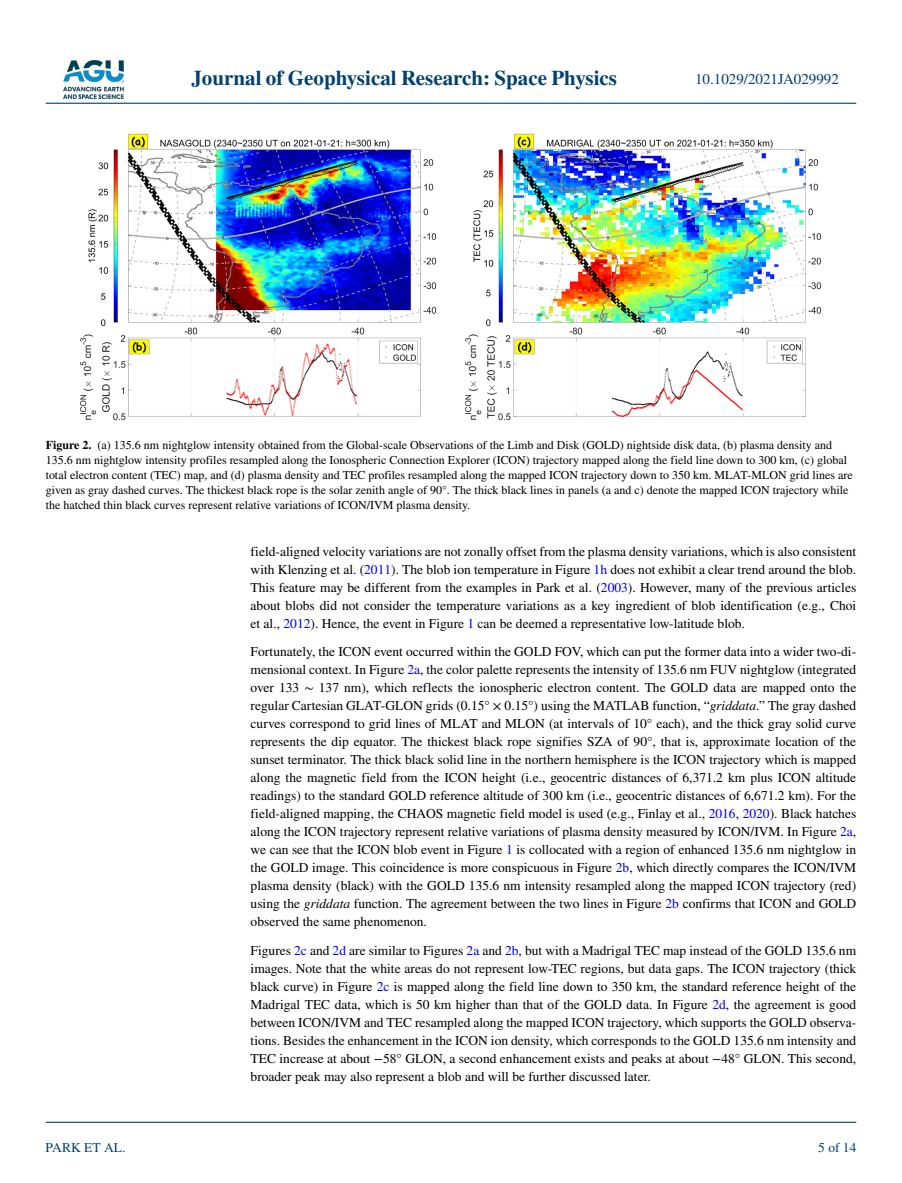
<style>
.page{position:relative;width:902px;height:1183px;background:#fff}
.page>*{position:absolute;margin:0;border:0;box-sizing:border-box;transform-origin:0 0}
.t1{font:700 21px "STIX";color:#004174}
.t2{font:15px "STIX";color:#004174}
.t3{font:13.5px/18px "STIX";color:#000;text-align:justify}
.t4{font:13.5px "STIX";color:#004174}
.t5{font:12px/15px "STIX";color:#000}
.s1{font-weight:700}
.s2{color:#00f}
.s3{font-style:italic}
</style>
<div class="page">
<img style="left:63px;top:60px;width:60px;height:39px">
<hr style="left:46px;top:103px;width:810px;height:1px;background:#004174">
<hr style="left:46px;top:1121px;width:810px;height:1px;background:#004174">
<img style="left:80px;top:134px;width:741px;height:286px">
<h1 class="t1" style="left:191px;top:66px;width:427px">Journal of Geophysical Research: Space Physics</h1>
<p class="t2" style="left:695px;top:69px;width:145px">10.1029/2021JA029992</p>
<p class="t5" style="left:46px;top:438px;width:808px"><span class="s1">Figure 2.</span> (a) 135.6 nm nightglow intensity obtained from the Global-scale Observations of the Limb and Disk (GOLD) nightside disk data, (b) plasma density and 135.6 nm nightglow intensity profiles resampled along the Ionospheric Connection Explorer (ICON) trajectory mapped along the field line down to 300 km, (c) global total electron content (TEC) map, and (d) plasma density and TEC profiles resampled along the mapped ICON trajectory down to 350 km. MLAT-MLON grid lines are given as gray dashed curves. The thickest black rope is the solar zenith angle of 90°. The thick black lines in panels (a and c) denote the mapped ICON trajectory while the hatched thin black curves represent relative variations of ICON/IVM plasma density.</p>
<p class="t4" style="left:45px;top:1138px;width:81px">PARK ET AL.</p>
<p class="t3" style="left:250px;top:542px;width:607px">field-aligned velocity variations are not zonally offset from the plasma density variations, which is also consistent with Klenzing et al. (<span class="s2">2011</span>). The blob ion temperature in Figure <span class="s2">1h</span> does not exhibit a clear trend around the blob.<br>This feature may be different from the examples in Park et al. (<span class="s2">2003</span>). However, many of the previous articles about blobs did not consider the temperature variations as a key ingredient of blob identification (e.g., Choi et al., <span class="s2">2012</span>). Hence, the event in Figure <span class="s2">1</span> can be deemed a representative low-latitude blob.</p>
<p class="t3" style="left:250px;top:643px;width:607px">Fortunately, the ICON event occurred within the GOLD FOV, which can put the former data into a wider two-di&shy;mensional context. In Figure <span class="s2">2a</span>, the color palette represents the intensity of 135.6 nm FUV nightglow (integrated over 133 ∼ 137 nm), which reflects the ionospheric electron content. The GOLD data are mapped onto the regular Cartesian GLAT-GLON grids (0.15° × 0.15°) using the MATLAB function, “<span class="s3">griddata</span>.” The gray dashed curves correspond to grid lines of MLAT and MLON (at intervals of 10° each), and the thick gray solid curve represents the dip equator. The thickest black rope signifies SZA of 90°, that is, approximate location of the sunset terminator. The thick black solid line in the northern hemisphere is the ICON trajectory which is mapped along the magnetic field from the ICON height (i.e., geocentric distances of 6,371.2 km plus ICON altitude readings) to the standard GOLD reference altitude of 300 km (i.e., geocentric distances of 6,671.2 km). For the field-aligned mapping, the CHAOS magnetic field model is used (e.g., Finlay et al., <span class="s2">2016</span>, <span class="s2">2020</span>). Black hatches along the ICON trajectory represent relative variations of plasma density measured by ICON/IVM. In Figure <span class="s2">2a</span>, we can see that the ICON blob event in Figure <span class="s2">1</span> is collocated with a region of enhanced 135.6 nm nightglow in the GOLD image. This coincidence is more conspicuous in Figure <span class="s2">2b</span>, which directly compares the ICON/IVM plasma density (black) with the GOLD 135.6 nm intensity resampled along the mapped ICON trajectory (red) using the <span class="s3">griddata</span> function. The agreement between the two lines in Figure <span class="s2">2b</span> confirms that ICON and GOLD observed the same phenomenon.</p>
<p class="t3" style="left:250px;top:941px;width:607px">Figures <span class="s2">2c</span> and <span class="s2">2d</span> are similar to Figures <span class="s2">2a</span> and <span class="s2">2b</span>, but with a Madrigal TEC map instead of the GOLD 135.6 nm images. Note that the white areas do not represent low-TEC regions, but data gaps. The ICON trajectory (thick black curve) in Figure <span class="s2">2c</span> is mapped along the field line down to 350 km, the standard reference height of the Madrigal TEC data, which is 50 km higher than that of the GOLD data. In Figure <span class="s2">2d</span>, the agreement is good between ICON/IVM and TEC resampled along the mapped ICON trajectory, which supports the GOLD observa&shy;tions. Besides the enhancement in the ICON ion density, which corresponds to the GOLD 135.6 nm intensity and TEC increase at about −58° GLON, a second enhancement exists and peaks at about −48° GLON. This second, broader peak may also represent a blob and will be further discussed later.</p>
<p class="t4" style="left:818px;top:1138px;width:40px">5 of 14</p>
</div>
